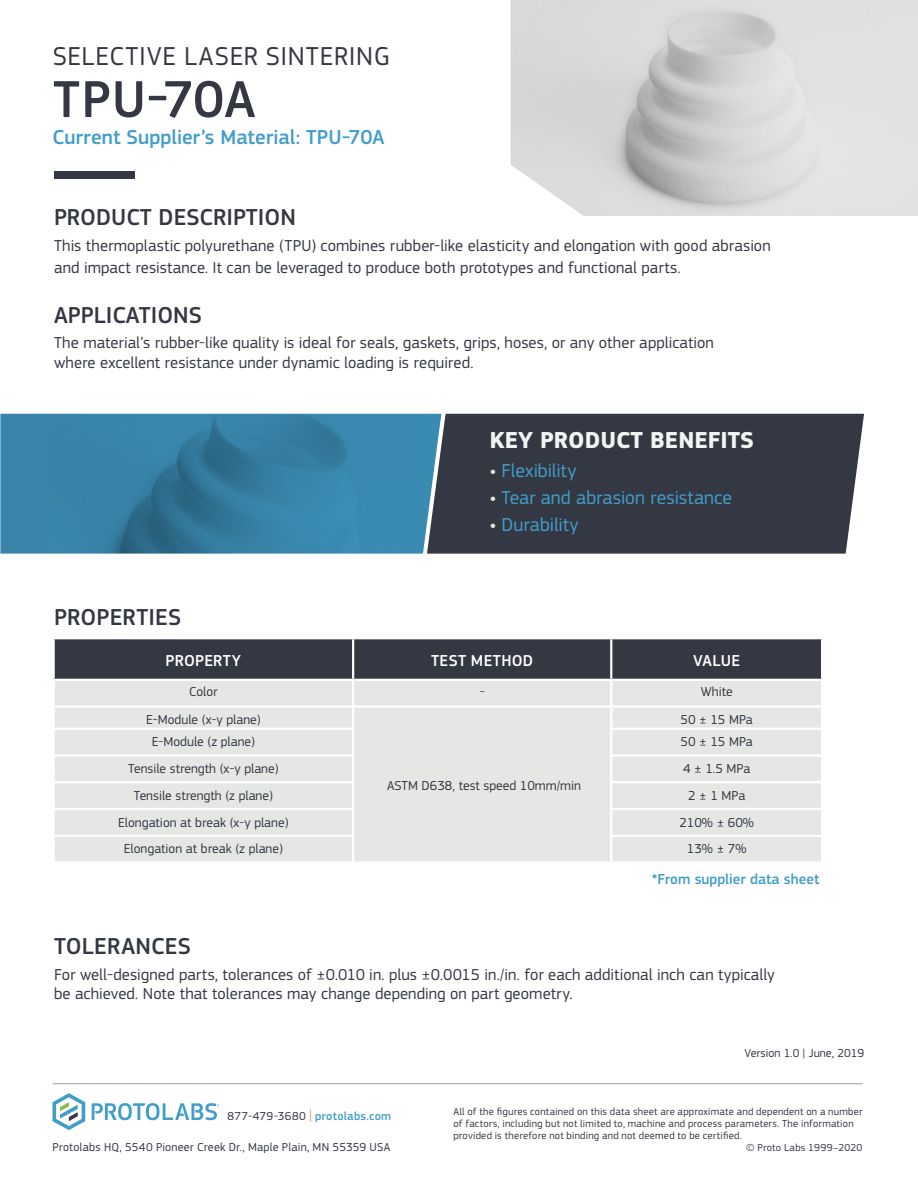
<style>
.page{position:relative;width:918px;height:1188px;background:#fff}
.page>*{position:absolute;margin:0;border:0;box-sizing:border-box;transform-origin:0 0}
.t1{font:500 54px "PF Square Sans Pro";letter-spacing:.015em;color:#343842}
.t2{font:27px "PF Square Sans Pro";letter-spacing:.025em;color:#343842}
.t3{font:500 24px "PF Square Sans Pro";color:#343842}
.t4{font:700 24px "PF Square Sans Pro";color:#f2f4f4}
.t5{font:500 21px "PF Square Sans Pro";color:#429dca}
.t6{font:19.5px "PF Square Sans Pro";color:#429dca}
.t7{font:16.5px/19.5px "PF Square Sans Pro";letter-spacing:.005em;color:#343842}
.t8{font:500 16.5px "PF Square Sans Pro";letter-spacing:.015em;color:#fff}
.t9{font:500 15px "PF Square Sans Pro";color:#429dca}
.t10{font:13.5px "PF Square Sans Pro";color:#343842}
.t11{font:12px "PF Square Sans Pro";letter-spacing:.015em;color:#343842}
.t12{font:500 12px "PF Square Sans Pro";letter-spacing:.02em;color:#429dca}
.t13{font:10.5px/12px "PF Square Sans Pro";letter-spacing:.025em;color:#343842}
.s1{font-weight:500;color:#e5e7e5}
.s2{font-weight:400;color:#343842}
.s3{font-weight:400;font-size:15px;color:#f47828}
</style>
<div class="page">
<div style="left:54px;top:171px;width:81px;height:7px;background:#343842"></div>
<div style="left:55px;top:639px;width:766px;height:40px;background:#343842"></div>
<div style="left:55px;top:681px;width:766px;height:180px;background:#e5e7e5"></div>
<hr style="left:352px;top:639px;width:2px;height:40px;background:#fff">
<hr style="left:610px;top:639px;width:2px;height:40px;background:#fff">
<hr style="left:352px;top:681px;width:2px;height:24px;background:#fff">
<hr style="left:610px;top:681px;width:2px;height:24px;background:#fff">
<hr style="left:52px;top:705px;width:301px;height:3px;background:#fff">
<hr style="left:353px;top:705px;width:258px;height:3px;background:#fff">
<hr style="left:352px;top:708px;width:2px;height:20px;background:#fff">
<hr style="left:611px;top:705px;width:212px;height:3px;background:#fff">
<hr style="left:610px;top:708px;width:2px;height:20px;background:#fff">
<hr style="left:52px;top:728px;width:302px;height:2px;background:#fff">
<hr style="left:352px;top:730px;width:2px;height:24px;background:#fff">
<hr style="left:610px;top:728px;width:213px;height:2px;background:#fff">
<hr style="left:610px;top:730px;width:2px;height:24px;background:#fff">
<hr style="left:52px;top:754px;width:302px;height:3px;background:#fff">
<hr style="left:352px;top:757px;width:2px;height:24px;background:#fff">
<hr style="left:610px;top:754px;width:213px;height:3px;background:#fff">
<hr style="left:610px;top:757px;width:2px;height:24px;background:#fff">
<hr style="left:52px;top:781px;width:302px;height:2px;background:#fff">
<hr style="left:352px;top:783px;width:2px;height:25px;background:#fff">
<hr style="left:610px;top:781px;width:213px;height:2px;background:#fff">
<hr style="left:610px;top:783px;width:2px;height:25px;background:#fff">
<hr style="left:52px;top:808px;width:302px;height:2px;background:#fff">
<hr style="left:352px;top:810px;width:2px;height:25px;background:#fff">
<hr style="left:610px;top:808px;width:213px;height:2px;background:#fff">
<hr style="left:610px;top:810px;width:2px;height:25px;background:#fff">
<hr style="left:52px;top:835px;width:302px;height:2px;background:#fff">
<hr style="left:352px;top:837px;width:2px;height:24px;background:#fff">
<hr style="left:610px;top:835px;width:213px;height:2px;background:#fff">
<hr style="left:610px;top:837px;width:2px;height:24px;background:#fff">
<div style="left:441px;top:414px;width:423px;height:140px;background:#343842"></div>
<img style="left:0;top:414px;width:441px;height:140px">
<hr style="left:52px;top:1083px;width:810px;height:1px;background:#9a9ba0">
<svg style="left:92px;top:1103px;width:127px;height:17px"></svg>
<svg style="left:53px;top:1093px;width:32px;height:37px"></svg>
<h2 class="t2" style="left:53px;top:41px;width:339px">SELECTIVE LASER SINTERING</h2>
<h1 class="t1" style="left:53px;top:68px;width:204px">TPU-70A</h1>
<p class="t5" style="left:52px;top:125px;width:334px">Current Supplier’s Material: TPU-70A</p>
<h3 class="t3" style="left:54px;top:204px;width:243px">PRODUCT DESCRIPTION</h3>
<p class="t7" style="left:54px;top:235px;width:718px;line-height:21.6px">This thermoplastic polyurethane (TPU) combines rubber-like elasticity and elongation with good abrasion and impact resistance. It can be leveraged to produce both prototypes and functional parts.</p>
<h3 class="t3" style="left:54px;top:301px;width:149px">APPLICATIONS</h3>
<p class="t7" style="left:54px;top:333px;width:661px">The material’s rubber-like quality is ideal for seals, gaskets, grips, hoses, or any other application where excellent resistance under dynamic loading is required.</p>
<h3 class="t3" style="left:54px;top:603px;width:129px">PROPERTIES</h3>
<h3 class="t4" style="left:490px;top:426px;width:266px">KEY PRODUCT BENEFITS</h3>
<p class="t6" style="left:490px;top:459px;width:88px"><span class="s1">•</span> Flexibility</p>
<p class="t6" style="left:490px;top:486px;width:244px"><span class="s1">•</span> Tear and abrasion resistance</p>
<p class="t6" style="left:490px;top:513px;width:90px"><span class="s1">•</span> Durability</p>
<p class="t8" style="left:166px;top:651px;width:77px">PROPERTY</p>
<p class="t8" style="left:431px;top:651px;width:104px">TEST METHOD</p>
<p class="t8" style="left:693px;top:651px;width:48px">VALUE</p>
<p class="t10" style="left:189px;top:684px;width:30px">Color</p>
<p class="t10" style="left:480px;top:684px;width:6px">-</p>
<p class="t10" style="left:701px;top:684px;width:33px">White</p>
<p class="t10" style="left:146px;top:712px;width:116px">E-Module (x-y plane)</p>
<p class="t10" style="left:681px;top:712px;width:74px">50 ± 15 MPa</p>
<p class="t10" style="left:152px;top:734px;width:105px">E-Module (z plane)</p>
<p class="t10" style="left:681px;top:734px;width:74px">50 ± 15 MPa</p>
<p class="t10" style="left:128px;top:761px;width:152px">Tensile strength (x-y plane)</p>
<p class="t10" style="left:683px;top:761px;width:69px">4 ± 1.5 MPa</p>
<p class="t10" style="left:134px;top:788px;width:141px">Tensile strength (z plane)</p>
<p class="t10" style="left:688px;top:788px;width:59px">2 ± 1 MPa</p>
<p class="t10" style="left:118px;top:814px;width:172px">Elongation at break (x-y plane)</p>
<p class="t10" style="left:679px;top:814px;width:76px">210% ± 60%</p>
<p class="t10" style="left:124px;top:841px;width:161px">Elongation at break (z plane)</p>
<p class="t10" style="left:687px;top:841px;width:61px">13% ± 7%</p>
<p class="t10" style="left:387px;top:777px;width:196px">ASTM D638, test speed 10mm/min</p>
<p class="t9" style="left:652px;top:870px;width:169px">*From supplier data sheet</p>
<h3 class="t3" style="left:54px;top:932px;width:139px">TOLERANCES</h3>
<p class="t7" style="left:54px;top:964px;width:722px">For well-designed parts, tolerances of ±0.010 in. plus ±0.0015 in./in. for each additional inch can typically be achieved. Note that tolerances may change depending on part geometry.</p>
<p class="t11" style="left:744px;top:1046px;width:121px">Version 1.0 | June, 2019</p>
<p class="t13" style="left:453px;top:1106px;width:411px">All of the figures contained on this data sheet are approximate and dependent on a number of factors, including but not limited to, machine and process parameters. The information provided is therefore not binding and not deemed to be certified.</p>
<p class="t12" style="left:228px;top:1109px;width:165px"><span class="s2">877-479-3680</span> <span class="s3">|</span> protolabs.com</p>
<p class="t11" style="left:52px;top:1140px;width:339px">Protolabs HQ, 5540 Pioneer Creek Dr., Maple Plain, MN 55359 USA</p>
<p class="t13" style="left:746px;top:1142px;width:118px">© Proto Labs 1999–2020</p>
</div>
